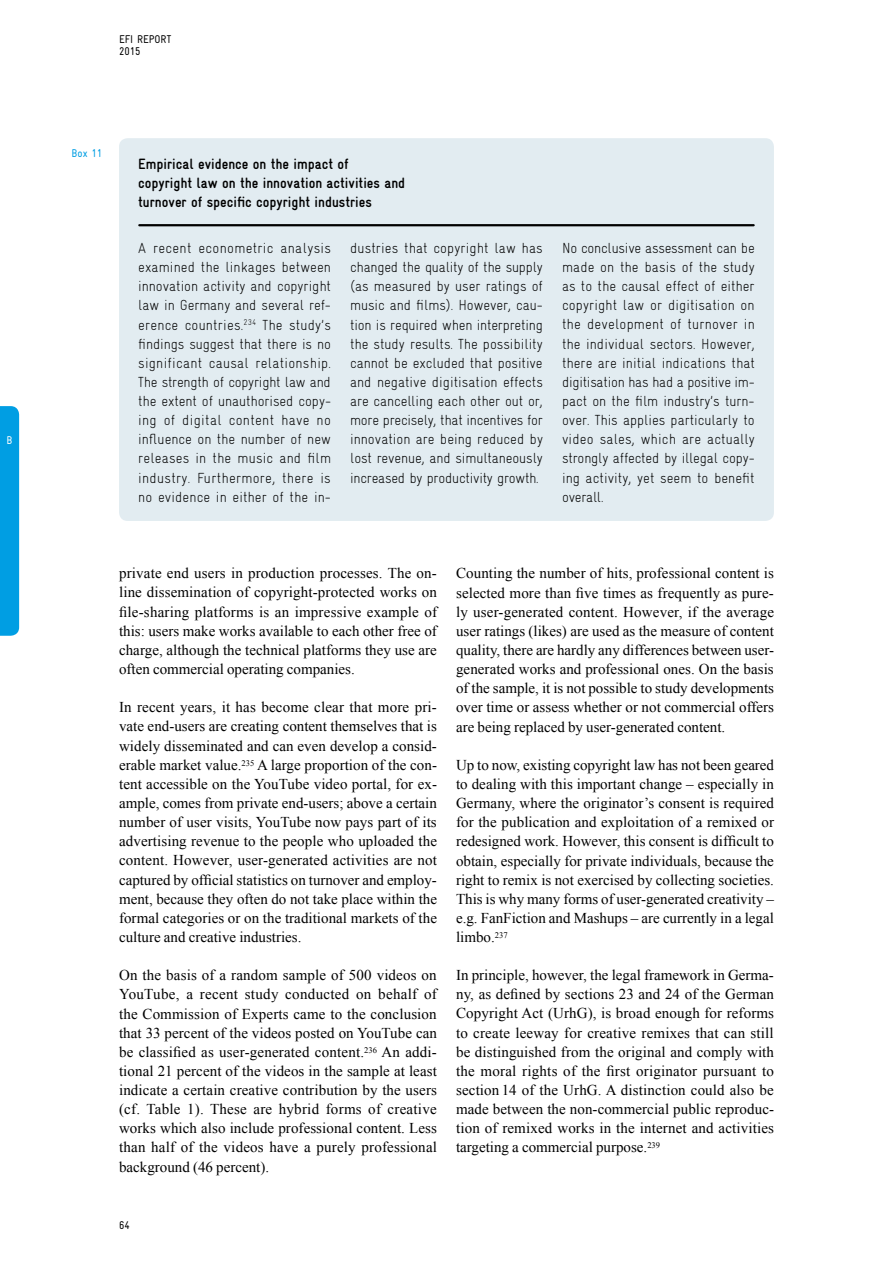
<style>
.page{position:relative;width:893px;height:1263px;background:#fff}
.page>*{position:absolute;margin:0;border:0;box-sizing:border-box;transform-origin:0 0}
.t1{font:15px/19.2px "Times New Roman";color:#000;text-align:justify}
.t2{font:700 condensed 15px/19.2px "Gravur";color:#000}
.t3{font:300 condensed 14.7px/19.2px "Gravur";letter-spacing:-.005em;color:#000;text-align:justify}
.t4{font:condensed 11.25px/12px "Gravur";color:#000}
.t5{font:condensed 11.25px "Gravur";color:#009ee3}
.t6{font:condensed 11.25px "Gravur";color:#fff}
</style>
<div class="page">
<div style="left:0;top:406px;width:19px;height:230px;background:#009ee3"></div>
<div style="left:119px;top:138px;width:655px;height:383px;background:#e2ecf1;border-radius:9px"></div>
<hr style="left:139px;top:224px;width:615px;height:2px;background:#000">
<p class="t6" style="left:6px;top:434px;width:7px">B</p>
<p class="t4" style="left:119px;top:33px;width:54px">EFI REPORT<br>2015</p>
<p class="t5" style="left:72px;top:147px;width:32px">BOX 11</p>
<p class="t2" style="left:138px;top:154px;width:269px">Empirical evidence on the impact of copyright law on the innovation activities and turnover of specific copyright industries</p>
<p class="t3" style="left:138px;top:238px;width:194px">A recent econometric analysis examined the linkages between innovation activity and copyright law in Germany and several ref&shy;erence countries.<sup>234</sup> The study’s findings suggest that there is no significant causal relationship.<br>The strength of copyright law and the extent of unauthorised copy&shy;ing of digital content have no influence on the number of new releases in the music and film industry. Furthermore, there is no evidence in either of the in-</p>
<p class="t3" style="left:350px;top:238px;width:194px">dustries that copyright law has changed the quality of the supply (as measured by user ratings of music and films). However, cau&shy;tion is required when interpreting the study results. The possibility cannot be excluded that positive and negative digitisation effects are cancelling each other out or, more precisely, that incentives for innovation are being reduced by lost revenue, and simultaneously increased by productivity growth.</p>
<p class="t3" style="left:562px;top:238px;width:194px">No conclusive assessment can be made on the basis of the study as to the causal effect of either copyright law or digitisation on the development of turnover in the individual sectors. However, there are initial indications that digitisation has had a positive im&shy;pact on the film industry’s turn&shy;over. This applies particularly to video sales, which are actually strongly affected by illegal copy&shy;ing activity, yet seem to benefit overall.</p>
<p class="t1" style="left:119px;top:563px;width:319px">private end users in production processes. The on&shy;line dissemination of copyright-protected works on file-sharing platforms is an impressive example of this: users make works available to each other free of charge, although the technical platforms they use are often commercial operating companies.</p>
<p class="t1" style="left:119px;top:697px;width:319px">In recent years, it has become clear that more pri&shy;vate end-users are creating content themselves that is widely disseminated and can even develop a consid&shy;erable market value.<sup>235</sup> A large proportion of the con&shy;tent accessible on the YouTube video portal, for ex&shy;ample, comes from private end-users; above a certain number of user visits, YouTube now pays part of its advertising revenue to the people who uploaded the content. However, user-generated activities are not captured by official statistics on turnover and employ&shy;ment, because they often do not take place within the formal categories or on the traditional markets of the culture and creative industries.</p>
<p class="t1" style="left:119px;top:965px;width:319px">On the basis of a random sample of 500 videos on YouTube, a recent study conducted on behalf of the Commission of Experts came to the conclusion that 33 percent of the videos posted on YouTube can be classified as user-generated content.<sup>236</sup> An addi&shy;tional 21 percent of the videos in the sample at least indicate a certain creative contribution by the users (cf. Table 1). These are hybrid forms of creative works which also include professional content. Less than half of the videos have a purely professional background (46 percent).</p>
<p class="t1" style="left:456px;top:563px;width:319px">Counting the number of hits, professional content is selected more than five times as frequently as pure&shy;ly user-generated content. However, if the average user ratings (likes) are used as the measure of content quality, there are hardly any differences between user&shy;generated works and professional ones. On the basis of the sample, it is not possible to study developments over time or assess whether or not commercial offers are being replaced by user-generated content.</p>
<p class="t1" style="left:456px;top:755px;width:319px">Up to now, existing copyright law has not been geared to dealing with this important change – especially in Germany, where the originator’s consent is required for the publication and exploitation of a remixed or redesigned work. However, this consent is difficult to obtain, especially for private individuals, because the right to remix is not exercised by collecting societies.<br>This is why many forms of user-generated creativity – e.g. FanFiction and Mashups – are currently in a legal limbo.<sup>237</sup></p>
<p class="t1" style="left:456px;top:965px;width:320px">In principle, however, the legal framework in Germa&shy;ny, as defined by sections 23 and 24 of the German Copyright Act (UrhG), is broad enough for reforms to create leeway for creative remixes that can still be distinguished from the original and comply with the moral rights of the first originator pursuant to section 14 of the UrhG. A distinction could also be made between the non-commercial public reproduc&shy;tion of remixed works in the internet and activities targeting a commercial purpose.<sup>239</sup></p>
<p class="t4" style="left:119px;top:1219px;width:12px">64</p>
</div>
